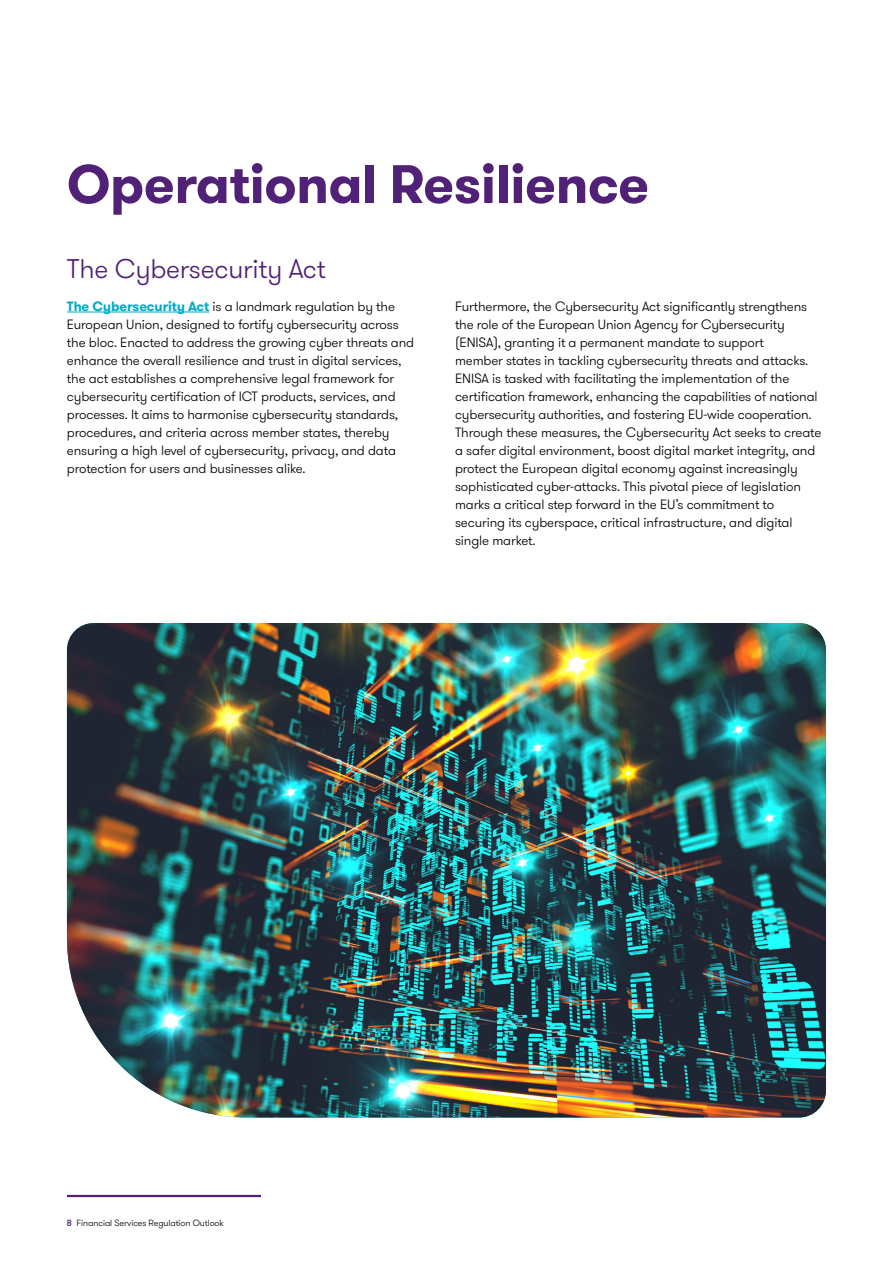
<style>
.page{position:relative;width:893px;height:1263px;background:#fff}
.page>*{position:absolute;margin:0;border:0;box-sizing:border-box;transform-origin:0 0}
._02_Headline_two_Bold_36pt{font:700 54px "GT Walsheim Pro";letter-spacing:-.01em;color:#512178}
._03_Headline_three_Light_18pt{font:300 27px "GT Walsheim Pro";letter-spacing:-.01em;color:#512178}
._11_Body_text{font:300 13.5px/18px "GT Walsheim Pro";letter-spacing:-.01em;color:#000}
._11_Body_text-2{font:300 9px "GT Walsheim Pro";letter-spacing:-.01em;color:#000}
.s1{font-weight:700;color:#00adc7}
.s2{font-weight:500;color:#512178}
</style>
<div class="page">
<hr style="left:67px;top:1195px;width:194px;height:2px;background:#512178">
<hr style="left:67px;top:312px;width:142px;height:1px;background:#00adc7">
<img style="left:67px;top:623px;width:759px;height:494px">
<p class="_02_Headline_two_Bold_36pt" style="left:67px;top:149px;width:584px">Operational Resilience</p>
<p class="_03_Headline_three_Light_18pt" style="left:67px;top:252px;width:260px">The Cybersecurity Act</p>
<p class="_11_Body_text" style="left:67px;top:297px;width:349px"><span class="s1">The Cybersecurity Act</span> is a landmark regulation by the European Union, designed to fortify cybersecurity across the bloc. Enacted to address the growing cyber threats and enhance the overall resilience and trust in digital services, the act establishes a comprehensive legal framework for cybersecurity certification of ICT products, services, and processes. It aims to harmonise cybersecurity standards, procedures, and criteria across member states, thereby ensuring a high level of cybersecurity, privacy, and data protection for users and businesses alike.</p>
<p class="_11_Body_text" style="left:455px;top:297px;width:368px">Furthermore, the Cybersecurity Act significantly strengthens the role of the European Union Agency for Cybersecurity (ENISA), granting it a permanent mandate to support<br>member states in tackling cybersecurity threats and attacks.<br>ENISA is tasked with facilitating the implementation of the certification framework, enhancing the capabilities of national cybersecurity authorities, and fostering EU-wide cooperation.<br>Through these measures, the Cybersecurity Act seeks to create a safer digital environment, boost digital market integrity, and protect the European digital economy against increasingly sophisticated cyber-attacks. This pivotal piece of legislation marks a critical step forward in the EU’s commitment to securing its cyberspace, critical infrastructure, and digital single market.</p>
<p class="_11_Body_text-2" style="left:67px;top:1217px;width:158px"><span class="s2">8</span> Financial Services Regulation Outlook</p>
</div>
